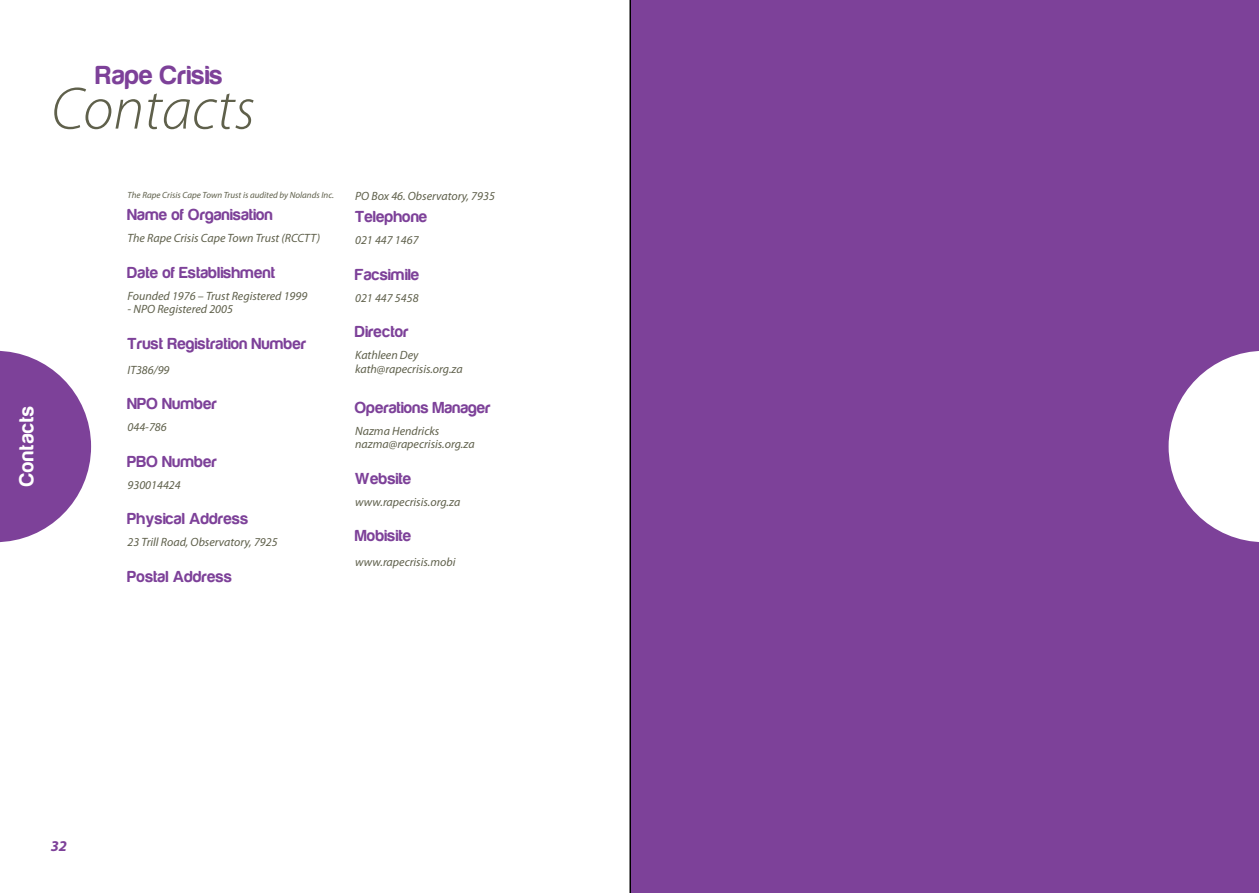
<style>
.page{position:relative;width:1259px;height:893px;background:#fff}
.page>*{position:absolute;margin:0;border:0;box-sizing:border-box;transform-origin:0 0}
.t1{font:italic 300 60px "Myriad Pro";color:#5f604b}
.t2{font:700 27px "Harabara";letter-spacing:.025em;color:#7d4199}
.t3{font:700 21px "Harabara";letter-spacing:.04em;color:#fff}
.t4{font:700 16.5px "Harabara";letter-spacing:.025em;color:#7d4199}
.t5{font:italic 700 15px "Myriad Pro";color:#7d4199}
.t6{font:italic 12px/13.5px "Myriad Pro";color:#5f604b}
.t7{font:italic 9px "Myriad Pro";color:#5f604b}
</style>
<div class="page">
<svg style="left:0;top:351px;width:91px;height:191px"></svg>
<div style="left:629px;top:0;width:630px;height:893px;background:#7d4199"></div>
<svg style="left:1168px;top:351px;width:91px;height:191px"></svg>
<h2 class="t2" style="left:96px;top:61px;width:128px">Rape Crisis</h2>
<h1 class="t1" style="left:51px;top:73px;width:205px">Contacts</h1>
<h3 class="t3" style="left:16px;top:486px;width:82px;rotate:-90deg">Contacts</h3>
<p class="t7" style="left:128px;top:190px;width:208px">The Rape Crisis Cape Town Trust is audited by Nolands Inc.</p>
<h3 class="t4" style="left:128px;top:206px;width:147px">Name of Organisation</h3>
<p class="t6" style="left:128px;top:231px;width:194px">The Rape Crisis Cape Town Trust (RCCTT)</p>
<h3 class="t4" style="left:128px;top:264px;width:149px">Date of Establishment</h3>
<p class="t6" style="left:128px;top:289px;width:181px">Founded 1976 – Trust Registered 1999</p>
<p class="t6" style="left:128px;top:302px;width:107px">- NPO Registered 2005</p>
<h3 class="t4" style="left:128px;top:335px;width:180px">Trust Registration Number</h3>
<p class="t6" style="left:128px;top:363px;width:43px">IT386/99</p>
<h3 class="t4" style="left:128px;top:395px;width:91px">NPO Number</h3>
<p class="t6" style="left:128px;top:420px;width:41px">044-786</p>
<h3 class="t4" style="left:128px;top:453px;width:91px">PBO Number</h3>
<p class="t6" style="left:128px;top:478px;width:55px">930014424</p>
<h3 class="t4" style="left:128px;top:510px;width:122px">Physical Address</h3>
<p class="t6" style="left:128px;top:535px;width:152px">23 Trill Road, Observatory, 7925</p>
<h3 class="t4" style="left:128px;top:568px;width:106px">Postal Address</h3>
<p class="t6" style="left:355px;top:189px;width:141px">PO Box 46. Observatory, 7935</p>
<h3 class="t4" style="left:355px;top:208px;width:74px">Telephone</h3>
<p class="t6" style="left:355px;top:233px;width:65px">021 447 1467</p>
<h3 class="t4" style="left:355px;top:266px;width:66px">Facsimile</h3>
<p class="t6" style="left:355px;top:291px;width:65px">021 447 5458</p>
<h3 class="t4" style="left:355px;top:323px;width:55px">Director</h3>
<p class="t6" style="left:355px;top:348px;width:109px">Kathleen Dey kath@rapecrisis.org.za</p>
<h3 class="t4" style="left:355px;top:399px;width:137px">Operations Manager</h3>
<p class="t6" style="left:355px;top:424px;width:121px">Nazma Hendricks nazma@rapecrisis.org.za</p>
<h3 class="t4" style="left:355px;top:470px;width:58px">Website</h3>
<p class="t6" style="left:355px;top:495px;width:107px">www.rapecrisis.org.za</p>
<h3 class="t4" style="left:355px;top:527px;width:58px">Mobisite</h3>
<p class="t6" style="left:355px;top:555px;width:102px">www.rapecrisis.mobi</p>
<p class="t5" style="left:51px;top:836px;width:18px">32</p>
</div>
